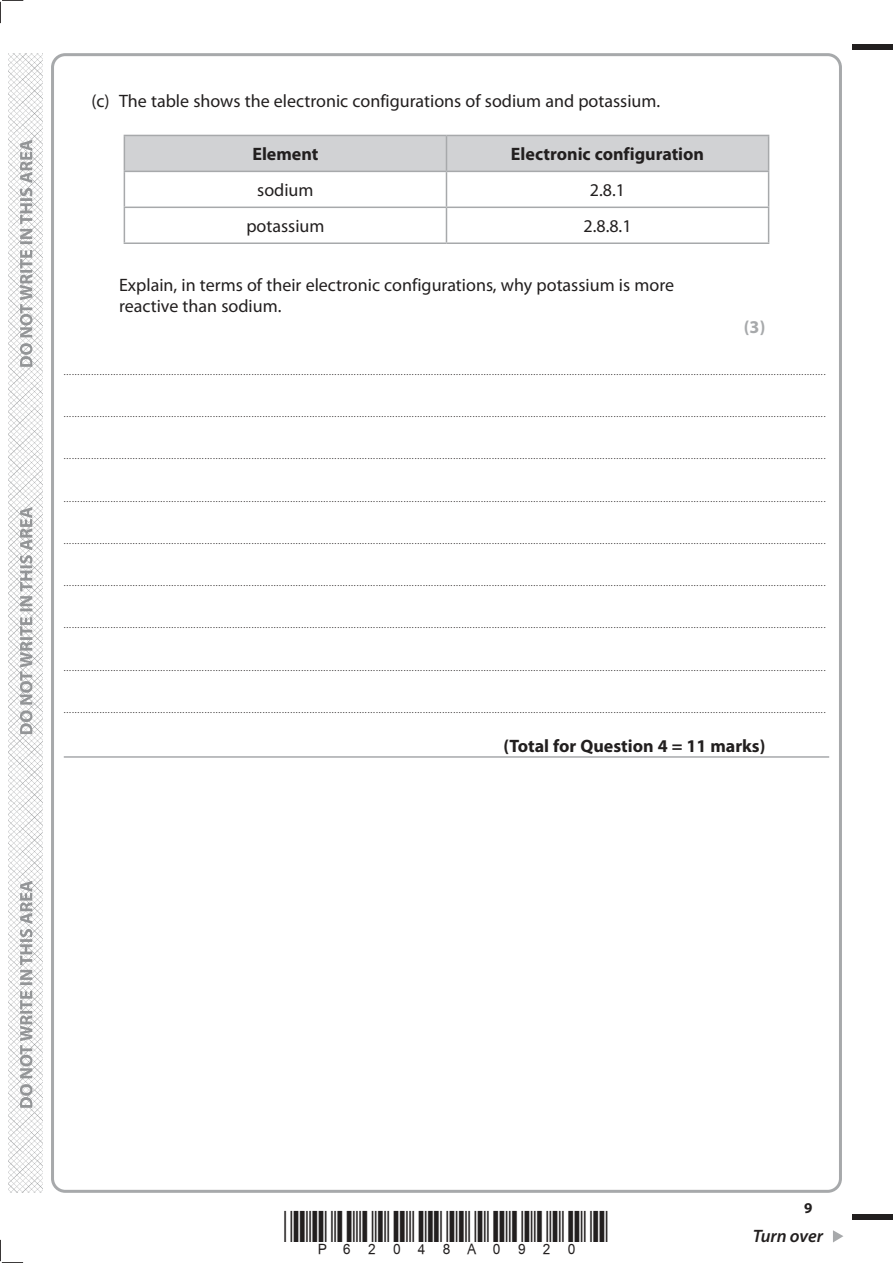
<style>
.page{position:relative;width:893px;height:1263px;background:#fff}
.page>*{position:absolute;margin:0;border:0;box-sizing:border-box;transform-origin:0 0}
.t1{font:18px/21px "Myriad Pro";color:#221f1f}
.t2{font:700 18px "Myriad Pro";color:#221f1f}
.t3{font:italic 600 18px "Myriad Pro";letter-spacing:-.005em;color:#221f1f}
.t4{font:700 18px "Myriad Pro";color:#a7a9ab}
.t5{font:700 15px "Myriad Pro";color:#221f1f}
.t6{font:9px "Myriad Pro";color:#221f1f}
</style>
<div class="page">
<div style="left:853px;top:45px;width:40px;height:5px;background:#221f1f"></div>
<div style="left:853px;top:1214px;width:40px;height:6px;background:#221f1f"></div>
<svg style="left:833px;top:1230px;width:10px;height:12px"></svg>
<svg style="left:0;top:0;width:23px;height:23px"></svg>
<svg style="left:0;top:1240px;width:23px;height:23px"></svg>
<img style="left:9px;top:53px;width:34px;height:1140px">
<svg style="left:20px;top:140px;width:12px;height:968px"></svg>
<hr style="left:64px;top:756px;width:765px;height:2px;background:#a7a9ab">
<div style="left:125px;top:136px;width:643px;height:35px;background:#d1d2d4"></div>
<hr style="left:446px;top:136px;width:1px;height:35px;background:#a7a9ab">
<hr style="left:124px;top:171px;width:322px;height:1px;background:#a7a9ab">
<hr style="left:446px;top:171px;width:323px;height:1px;background:#a7a9ab">
<hr style="left:446px;top:172px;width:1px;height:35px;background:#a7a9ab">
<hr style="left:124px;top:207px;width:322px;height:1px;background:#a7a9ab">
<hr style="left:446px;top:207px;width:323px;height:1px;background:#a7a9ab">
<hr style="left:446px;top:208px;width:1px;height:34px;background:#a7a9ab">
<hr style="left:124px;top:135px;width:322px;height:1px;background:#a7a9ab">
<hr style="left:124px;top:136px;width:1px;height:35px;background:#a7a9ab">
<hr style="left:446px;top:135px;width:323px;height:1px;background:#a7a9ab">
<hr style="left:768px;top:136px;width:1px;height:35px;background:#a7a9ab">
<hr style="left:124px;top:172px;width:1px;height:35px;background:#a7a9ab">
<hr style="left:768px;top:172px;width:1px;height:35px;background:#a7a9ab">
<hr style="left:124px;top:208px;width:1px;height:34px;background:#a7a9ab">
<hr style="left:768px;top:208px;width:1px;height:34px;background:#a7a9ab">
<hr style="left:124px;top:242px;width:322px;height:2px;background:#a7a9ab">
<hr style="left:446px;top:242px;width:323px;height:2px;background:#a7a9ab">
<h1 class="t1" style="left:91px;top:92px;width:570px">(c) The table shows the electronic configurations of sodium and potassium.</h1>
<h1 class="t2" style="left:252px;top:147px;width:68px">Element</h1>
<h1 class="t2" style="left:511px;top:147px;width:195px">Electronic configuration</h1>
<h1 class="t1" style="left:257px;top:181px;width:58px">sodium</h1>
<h1 class="t1" style="left:590px;top:181px;width:37px">2.8.1</h1>
<h1 class="t1" style="left:246px;top:217px;width:80px">potassium</h1>
<h1 class="t1" style="left:583px;top:217px;width:50px">2.8.8.1</h1>
<h1 class="t1" style="left:119px;top:276px;width:556px">Explain, in terms of their electronic configurations, why potassium is more reactive than sodium.</h1>
<h1 class="t4" style="left:744px;top:320px;width:23px">(3)</h1>
<p class="t6" style="left:64px;top:368px;width:763px">....................................................................................................................................................................................................................................................................................</p>
<p class="t6" style="left:64px;top:411px;width:763px">....................................................................................................................................................................................................................................................................................</p>
<p class="t6" style="left:64px;top:453px;width:763px">....................................................................................................................................................................................................................................................................................</p>
<p class="t6" style="left:64px;top:495px;width:763px">....................................................................................................................................................................................................................................................................................</p>
<p class="t6" style="left:64px;top:537px;width:763px">....................................................................................................................................................................................................................................................................................</p>
<p class="t6" style="left:64px;top:580px;width:763px">....................................................................................................................................................................................................................................................................................</p>
<p class="t6" style="left:64px;top:622px;width:763px">....................................................................................................................................................................................................................................................................................</p>
<p class="t6" style="left:64px;top:664px;width:763px">....................................................................................................................................................................................................................................................................................</p>
<p class="t6" style="left:64px;top:706px;width:763px">....................................................................................................................................................................................................................................................................................</p>
<h1 class="t2" style="left:503px;top:739px;width:264px">(Total for Question 4 = 11 marks)</h1>
<h2 class="t5" style="left:804px;top:1202px;width:10px">9</h2>
<h1 class="t3" style="left:753px;top:1226px;width:72px">Turn over</h1>
</div>
